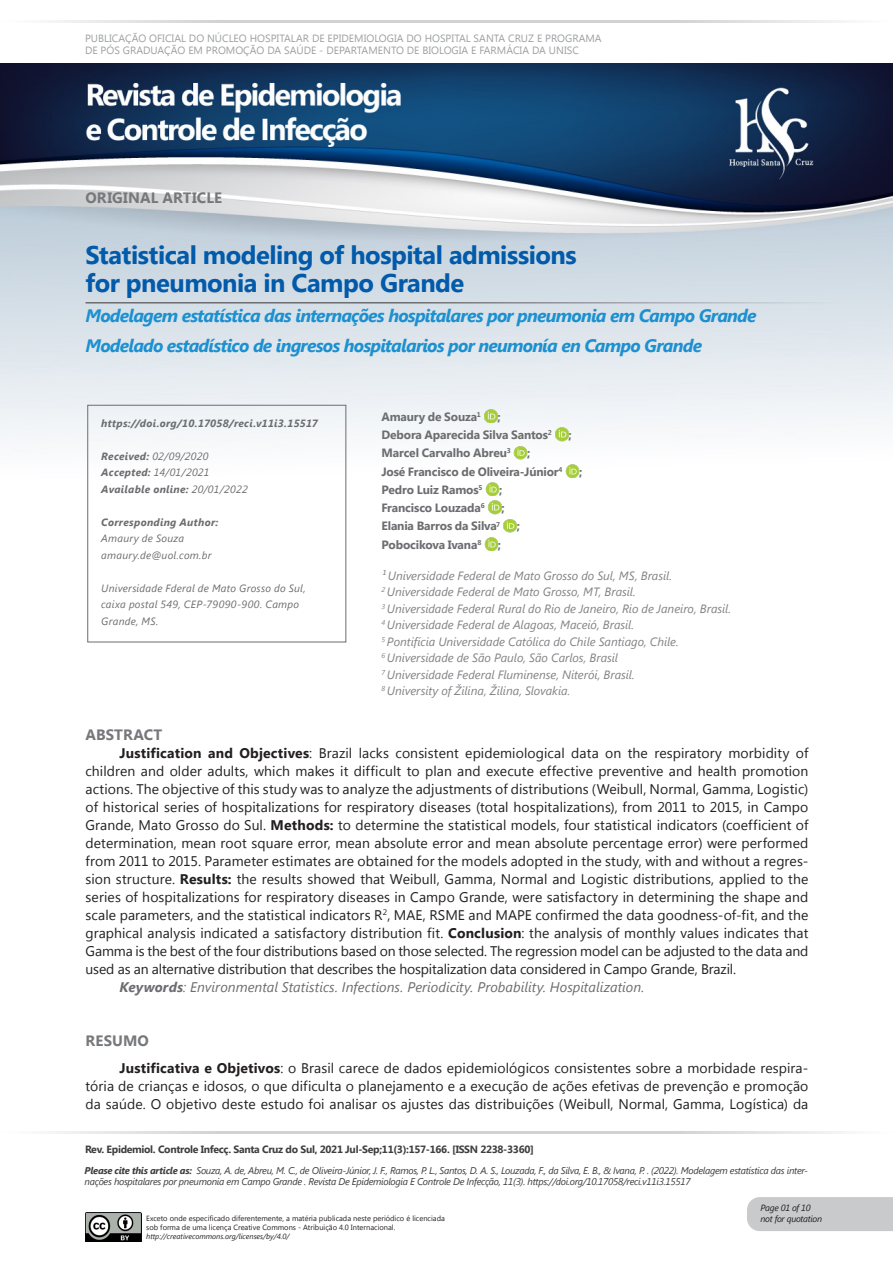
<style>
.page{position:relative;width:893px;height:1263px;background:#fff}
.page>*{position:absolute;margin:0;border:0;box-sizing:border-box;transform-origin:0 0}
.TÍTULOS{font:700 25.5px "Segoe UI";letter-spacing:-.02em;color:#015aaa}
.títulos_textos{font:italic 700 18px "Segoe UI";letter-spacing:-.045em;color:#1d90d0}
.SESSAO{font:700 15px "Segoe UI";letter-spacing:.005em;color:#76787b}
.texto_ok{font:700 15px "Segoe UI";letter-spacing:.005em;color:#76787b}
.texto_ok-2{font:13.95px/18px "Segoe UI";color:#231f20;text-align:justify}
.texto_ok-3{font:italic 13.95px "Segoe UI";color:#6c6d70}
.Titulação_médicos_ok{font:italic 12px "Segoe UI";color:#808285}
.Nome_médico{font:700 12px "Segoe UI";letter-spacing:-.015em;color:#6c6d70}
.texto_ok-4{font:italic 10.5px/16.5px "Segoe UI";letter-spacing:.025em;color:#6c6d70}
.t1{font:10.5px/12.6px "Segoe UI";color:#9d9fa2}
.texto_ok-5{font:italic 700 10.5px "Segoe UI";letter-spacing:.025em;color:#6c6d70}
.t2{font:700 10.5px "Segoe UI";letter-spacing:-.03em;color:#3e3e3f}
.t3{font:italic 9.75px/11.7px "Segoe UI";letter-spacing:-.03em;color:#3e3e3f}
.t4{font:italic 9px "Segoe UI";letter-spacing:-.03em;color:#231f20}
.t5{font:7.5px/9px "Segoe UI";color:#231f20}
.t6{font:italic 7.5px "Segoe UI";color:#231f20}
.s1{font-weight:700}
.s2{font-weight:400}
</style>
<div class="page">
<img style="left:0;top:64px;width:893px;height:456px">
<hr style="left:0;top:20px;width:446px;height:2px;background:#d1d2d4">
<hr style="left:446px;top:20px;width:447px;height:2px;background:#d1d2d4">
<img style="left:85px;top:1213px;width:57px;height:29px">
<hr style="left:0;top:1131px;width:446px;height:3px;background:#d1d2d4">
<hr style="left:446px;top:1131px;width:446px;height:3px;background:#d1d2d4">
<div style="left:747px;top:1197px;width:146px;height:34px;background:#c9cacc"></div>
<hr style="left:86px;top:302px;width:751px;height:1px;background:#6c6d70">
<div style="left:88px;top:405px;width:258px;height:237px;border:1px solid #6c6d70"></div>
<img style="left:484px;top:409px;width:14px;height:14px">
<img style="left:555px;top:427px;width:14px;height:14px">
<img style="left:514px;top:445px;width:13px;height:14px">
<svg style="left:566px;top:464px;width:13px;height:13px"></svg>
<img style="left:486px;top:482px;width:13px;height:14px">
<img style="left:488px;top:500px;width:14px;height:14px">
<img style="left:503px;top:518px;width:14px;height:14px">
<svg style="left:485px;top:537px;width:13px;height:13px"></svg>
<p class="t1" style="left:85px;top:31px;width:518px">PUBLICAÇÃO OFICIAL DO NÚCLEO HOSPITALAR DE EPIDEMIOLOGIA DO HOSPITAL SANTA CRUZ E PROGRAMA<br>DE PÓS GRADUAÇÃO EM PROMOÇÃO DA SAÚDE - DEPARTAMENTO DE BIOLOGIA E FARMÁCIA DA UNISC</p>
<p class="SESSAO" style="left:86px;top:187px;width:138px">ORIGINAL ARTICLE</p>
<p class="TÍTULOS" style="left:86px;top:237px;width:493px">Statistical modeling of hospital admissions</p>
<p class="TÍTULOS" style="left:86px;top:265px;width:380px">for pneumonia in Campo Grande</p>
<p class="títulos_textos" style="left:86px;top:303px;width:672px">Modelagem estatística das internações hospitalares por pneumonia em Campo Grande</p>
<p class="títulos_textos" style="left:86px;top:333px;width:618px">Modelado estadístico de ingresos hospitalarios por neumonía en Campo Grande</p>
<p class="texto_ok-5" style="left:101px;top:415px;width:218px">https://doi.org/10.17058/reci.v11i3.15517</p>
<p class="texto_ok-4" style="left:101px;top:447px;width:109px"><span class="s1">Received:</span> 02/09/2020</p>
<p class="texto_ok-4" style="left:101px;top:464px;width:110px"><span class="s1">Accepted:</span> 14/01/2021</p>
<p class="texto_ok-5" style="left:101px;top:481px;width:148px">Available online: <span class="s2">20/01/2022</span></p>
<p class="texto_ok-5" style="left:101px;top:514px;width:119px">Corresponding Author:</p>
<p class="texto_ok-4" style="left:101px;top:530px;width:84px">Amaury de Souza</p>
<p class="texto_ok-4" style="left:101px;top:546px;width:112px">amaury.de@uol.com.br</p>
<p class="texto_ok-4" style="left:101px;top:579px;width:206px">Universidade Fderal de Mato Grosso do Sul, caixa postal 549, CEP-79090-900. Campo<br>Grande, MS.</p>
<p class="Nome_médico" style="left:381px;top:408px;width:101px">Amaury de Souza<sup>1</sup></p>
<p class="Nome_médico" style="left:497px;top:408px;width:5px">;</p>
<p class="Nome_médico" style="left:381px;top:426px;width:172px">Debora Aparecida Silva Santos<sup>2</sup></p>
<p class="Nome_médico" style="left:568px;top:426px;width:5px">;</p>
<p class="Nome_médico" style="left:381px;top:445px;width:131px">Marcel Carvalho Abreu<sup>3</sup></p>
<p class="Nome_médico" style="left:527px;top:445px;width:5px">;</p>
<p class="Nome_médico" style="left:381px;top:463px;width:182px">José Francisco de Oliveira-Júnior<sup>4</sup></p>
<p class="Nome_médico" style="left:579px;top:463px;width:5px">;</p>
<p class="Nome_médico" style="left:381px;top:481px;width:103px">Pedro Luiz Ramos<sup>5</sup></p>
<p class="Nome_médico" style="left:499px;top:481px;width:5px">;</p>
<p class="Nome_médico" style="left:381px;top:499px;width:105px">Francisco Louzada<sup>6</sup></p>
<p class="Nome_médico" style="left:501px;top:499px;width:5px">;</p>
<p class="Nome_médico" style="left:381px;top:518px;width:120px">Elania Barros da Silva<sup>7</sup></p>
<p class="Nome_médico" style="left:517px;top:518px;width:5px">;</p>
<p class="Nome_médico" style="left:381px;top:536px;width:101px">Pobocikova Ivana<sup>8</sup></p>
<p class="Nome_médico" style="left:498px;top:536px;width:5px">;</p>
<p class="Titulação_médicos_ok" style="left:381px;top:567px;width:292px">¹Universidade Federal de Mato Grosso do Sul, MS, Brasil.</p>
<p class="Titulação_médicos_ok" style="left:381px;top:583px;width:256px"><sup>2</sup> Universidade Federal de Mato Grosso, MT, Brasil.</p>
<p class="Titulação_médicos_ok" style="left:381px;top:600px;width:351px"><sup>3</sup> Universidade Federal Rural do Rio de Janeiro, Rio de Janeiro, Brasil.</p>
<p class="Titulação_médicos_ok" style="left:381px;top:616px;width:254px"><sup>4</sup> Universidade Federal de Alagoas, Maceió, Brasil.</p>
<p class="Titulação_médicos_ok" style="left:381px;top:633px;width:299px"><sup>5</sup> Pontifícia Universidade Católica do Chile Santiago, Chile.</p>
<p class="Titulação_médicos_ok" style="left:381px;top:649px;width:238px"><sup>6</sup> Universidade de São Paulo, São Carlos, Brasil</p>
<p class="Titulação_médicos_ok" style="left:381px;top:666px;width:255px"><sup>7</sup> Universidade Federal Fluminense, Niterói, Brasil.</p>
<p class="Titulação_médicos_ok" style="left:381px;top:682px;width:191px"><sup>8</sup> University of Žilina, Žilina, Slovakia.</p>
<p class="texto_ok" style="left:86px;top:724px;width:78px">ABSTRACT</p>
<p class="texto_ok-2" style="left:86px;top:743px;width:724px;text-indent:34px"><span class="s1">Justification and Objectives</span>: Brazil lacks consistent epidemiological data on the respiratory morbidity of children and older adults, which makes it difficult to plan and execute effective preventive and health promotion actions. The objective of this study was to analyze the adjustments of distributions (Weibull, Normal, Gamma, Logistic) of historical series of hospitalizations for respiratory diseases (total hospitalizations), from 2011 to 2015, in Campo Grande, Mato Grosso do Sul. <span class="s1">Methods:</span> to determine the statistical models, four statistical indicators (coefficient of determination, mean root square error, mean absolute error and mean absolute percentage error) were performed from 2011 to 2015. Parameter estimates are obtained for the models adopted in the study, with and without a regres&shy;sion structure. <span class="s1">Results:</span> the results showed that Weibull, Gamma, Normal and Logistic distributions, applied to the series of hospitalizations for respiratory diseases in Campo Grande, were satisfactory in determining the shape and scale parameters, and the statistical indicators R<sup>2</sup>, MAE, RSME and MAPE confirmed the data goodness-of-fit, and the graphical analysis indicated a satisfactory distribution fit. <span class="s1">Conclusion</span>: the analysis of monthly values indicates that Gamma is the best of the four distributions based on those selected. The regression model can be adjusted to the data and used as an alternative distribution that describes the hospitalization data considered in Campo Grande, Brazil.</p>
<p class="texto_ok-3" style="left:120px;top:977px;width:526px"><span class="s1">Keywords</span>: Environmental Statistics. Infections. Periodicity. Probability. Hospitalization.</p>
<p class="SESSAO" style="left:86px;top:1030px;width:65px">RESUMO</p>
<p class="texto_ok-2" style="left:86px;top:1058px;width:724px;text-indent:34px"><span class="s1">Justificativa e Objetivos</span>: o Brasil carece de dados epidemiológicos consistentes sobre a morbidade respira&shy;tória de crianças e idosos, o que dificulta o planejamento e a execução de ações efetivas de prevenção e promoção da saúde. O objetivo deste estudo foi analisar os ajustes das distribuições (Weibull, Normal, Gamma, Logística) da</p>
<p class="t2" style="left:85px;top:1141px;width:450px">Rev. Epidemiol. Controle Infecç. Santa Cruz do Sul, 2021 Jul-Sep;11(3):157-166. [ISSN 2238-3360]</p>
<p class="t3" style="left:85px;top:1164px;width:725px"><span class="s1">Please cite this article as:</span> Souza, A. de, Abreu, M. C., de Oliveira-Júnior, J. F., Ramos, P. L., Santos, D. A. S., Louzada, F., da Silva, E. B., &amp; Ivana, P. . (2022). Modelagem estatística das inter&shy;nações hospitalares por pneumonia em Campo Grande . Revista De Epidemiologia E Controle De Infecção, 11(3). https://doi.org/10.17058/reci.v11i3.15517</p>
<p class="t5" style="left:146px;top:1213px;width:300px">Exceto onde especificado diferentemente, a matéria publicada neste periódico é licenciada sob forma de uma licença Creative Commons - Atribuição 4.0 Internacional.</p>
<p class="t6" style="left:146px;top:1231px;width:145px">http://creativecommons.org/licenses/by/4.0/</p>
<p class="t4" style="left:760px;top:1201px;width:52px">Page 01 of 10</p>
<p class="t4" style="left:760px;top:1212px;width:63px">not for quotation</p>
</div>
